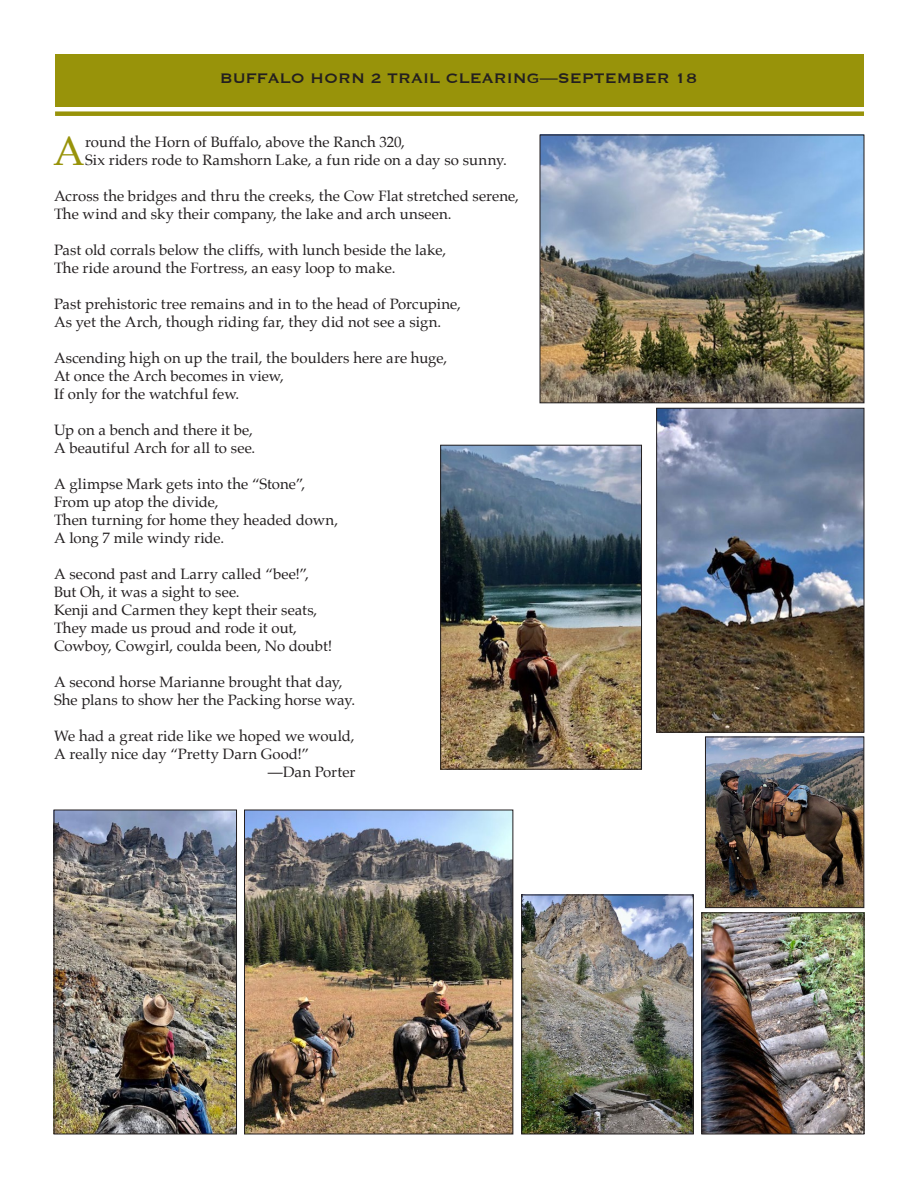
<style>
.page{position:relative;width:918px;height:1188px;background:#fff}
.page>*{position:absolute;margin:0;border:0;box-sizing:border-box;transform-origin:0 0}
.poems{font:40.8px "Palatino";color:#98930a}
.Page_heading_on_gree{font:18px "Copperplate";color:#231f20}
.poems-2{font:15px "Palatino";color:#231f20}
</style>
<div class="page">
<div style="left:55px;top:54px;width:809px;height:52px;background:#98930a"></div>
<div style="left:55px;top:111px;width:809px;height:5px;background:#98930a"></div>
<img style="left:523px;top:897px;width:169px;height:235px">
<div style="left:521px;top:895px;width:173px;height:239px;border:1px solid #231f20"></div>
<img style="left:246px;top:812px;width:265px;height:320px">
<div style="left:244px;top:810px;width:269px;height:324px;border:1px solid #231f20"></div>
<img style="left:442px;top:447px;width:198px;height:321px">
<div style="left:440px;top:445px;width:202px;height:325px;border:1px solid #231f20"></div>
<img style="left:56px;top:812px;width:179px;height:320px">
<div style="left:54px;top:810px;width:183px;height:324px;border:1px solid #231f20"></div>
<img style="left:707px;top:739px;width:155px;height:167px">
<div style="left:705px;top:737px;width:159px;height:171px;border:1px solid #231f20"></div>
<img style="left:658px;top:410px;width:204px;height:321px">
<div style="left:656px;top:408px;width:208px;height:325px;border:1px solid #231f20"></div>
<img style="left:703px;top:914px;width:159px;height:218px">
<div style="left:701px;top:912px;width:163px;height:222px;border:1px solid #231f20"></div>
<img style="left:542px;top:137px;width:320px;height:264px">
<div style="left:540px;top:135px;width:324px;height:268px;border:1px solid #231f20"></div>
<p class="Page_heading_on_gree" style="left:220px;top:67px;width:479px">BUFFALO HORN 2 TRAIL CLEARING—SEPTEMBER 18</p>
<p class="poems" style="left:53px;top:117px;width:33px">A</p>
<p class="poems-2" style="left:85px;top:130px;width:322px">round the Horn of Buffalo, above the Ranch 320,</p>
<p class="poems-2" style="left:85px;top:148px;width:423px">Six riders rode to Ramshorn Lake, a fun ride on a day so sunny.</p>
<p class="poems-2" style="left:54px;top:184px;width:466px">Across the bridges and thru the creeks, the Cow Flat stretched serene,</p>
<p class="poems-2" style="left:54px;top:202px;width:399px">The wind and sky their company, the lake and arch unseen.</p>
<p class="poems-2" style="left:54px;top:238px;width:394px">Past old corrals below the cliffs, with lunch beside the lake,</p>
<p class="poems-2" style="left:54px;top:256px;width:343px">The ride around the Fortress, an easy loop to make.</p>
<p class="poems-2" style="left:54px;top:292px;width:408px">Past prehistoric tree remains and in to the head of Porcupine,</p>
<p class="poems-2" style="left:54px;top:310px;width:389px">As yet the Arch, though riding far, they did not see a sign.</p>
<p class="poems-2" style="left:54px;top:346px;width:395px">Ascending high on up the trail, the boulders here are huge,</p>
<p class="poems-2" style="left:54px;top:364px;width:231px">At once the Arch becomes in view,</p>
<p class="poems-2" style="left:54px;top:382px;width:187px">If only for the watchful few.</p>
<p class="poems-2" style="left:54px;top:418px;width:200px">Up on a bench and there it be,</p>
<p class="poems-2" style="left:54px;top:436px;width:203px">A beautiful Arch for all to see.</p>
<p class="poems-2" style="left:54px;top:472px;width:253px">A glimpse Mark gets into the “Stone”,</p>
<p class="poems-2" style="left:54px;top:490px;width:166px">From up atop the divide,</p>
<p class="poems-2" style="left:54px;top:508px;width:286px">Then turning for home they headed down,</p>
<p class="poems-2" style="left:54px;top:526px;width:172px">A long 7 mile windy ride.</p>
<p class="poems-2" style="left:54px;top:562px;width:257px">A second past and Larry called “bee!”,</p>
<p class="poems-2" style="left:54px;top:580px;width:187px">But Oh, it was a sight to see.</p>
<p class="poems-2" style="left:54px;top:598px;width:265px">Kenji and Carmen they kept their seats,</p>
<p class="poems-2" style="left:54px;top:616px;width:245px">They made us proud and rode it out,</p>
<p class="poems-2" style="left:54px;top:634px;width:280px">Cowboy, Cowgirl, coulda been, No doubt!</p>
<p class="poems-2" style="left:54px;top:670px;width:290px">A second horse Marianne brought that day,</p>
<p class="poems-2" style="left:54px;top:688px;width:303px">She plans to show her the Packing horse way.</p>
<p class="poems-2" style="left:54px;top:724px;width:302px">We had a great ride like we hoped we would,</p>
<p class="poems-2" style="left:54px;top:742px;width:257px">A really nice day “Pretty Darn Good!”</p>
<p class="poems-2" style="left:268px;top:760px;width:89px">—Dan Porter</p>
</div>
